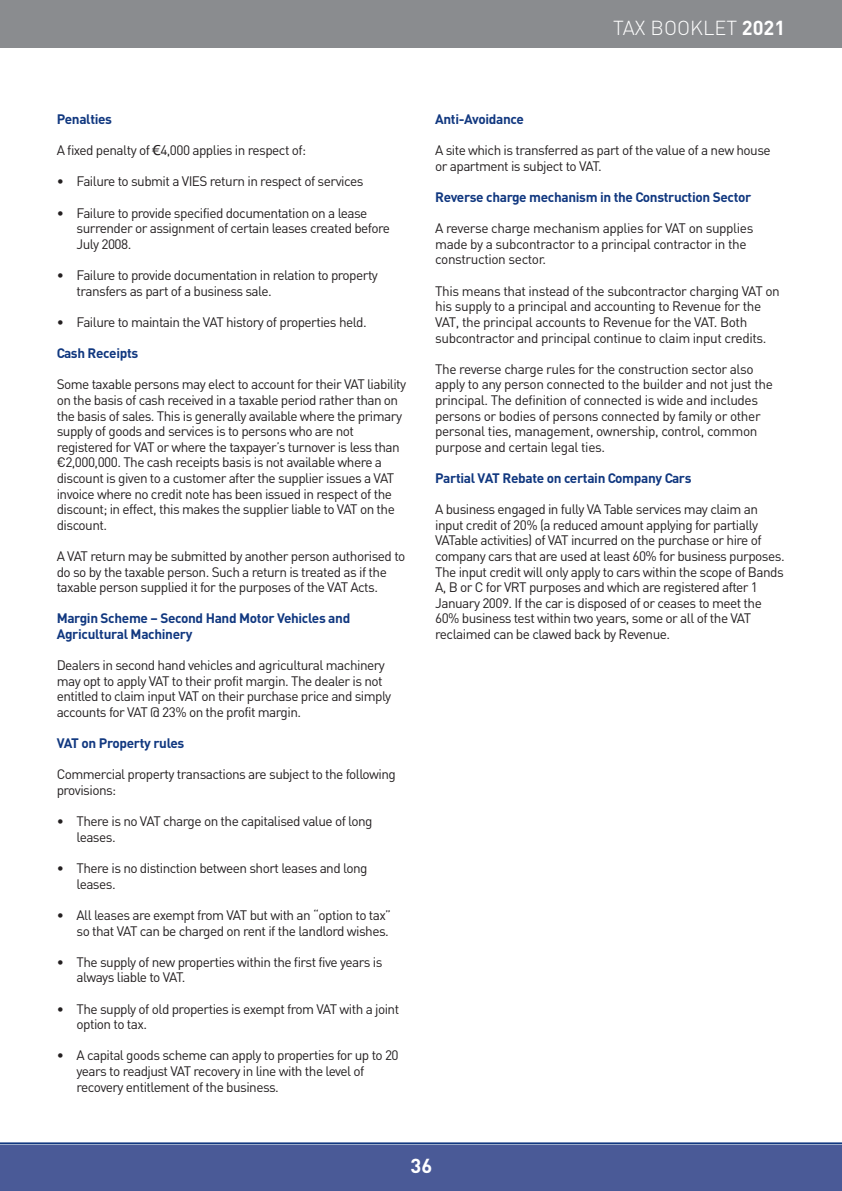
<style>
.page{position:relative;width:842px;height:1191px;background:#fff}
.page>*{position:absolute;margin:0;border:0;box-sizing:border-box;transform-origin:0 0}
.t1{font:300 20px "DIN";color:#fff}
.t2{font:700 20px "DIN";color:#fff}
.t3{font:13.6px/15.6px "DIN";letter-spacing:-.04em;color:#231f20}
.t4{font:700 13.6px/15.6px "DIN";letter-spacing:-.025em;color:#113880}
.s1{font-weight:700}
.s2{font-family:"Lucida Grande"}
</style>
<div class="page">
<hr style="left:0;top:1142px;width:842px;height:2px;background:#113880">
<div style="left:0;top:0;width:842px;height:47px;background:#8a8c8f"></div>
<div style="left:0;top:1145px;width:842px;height:46px;background:#4a5a97"></div>
<p class="t1" style="left:613px;top:21px;width:174px">TAX BOOKLET <span class="s1">2021</span></p>
<p class="t4" style="left:57px;top:113px;width:57px">Penalties</p>
<p class="t3" style="left:57px;top:144px;width:251px">A fixed penalty of <span class="s2">€</span>4,000 applies in respect of:</p>
<p class="t3" style="left:57px;top:175px;width:308px">• Failure to submit a VIES return in respect of services</p>
<p class="t3" style="left:77px;top:206px;width:315px;text-indent:-20px">• Failure to provide specified documentation on a lease surrender or assignment of certain leases created before<br>July 2008.</p>
<p class="t3" style="left:77px;top:269px;width:303px;text-indent:-20px">• Failure to provide documentation in relation to property transfers as part of a business sale.</p>
<p class="t3" style="left:57px;top:316px;width:312px">• Failure to maintain the VAT history of properties held.</p>
<p class="t4" style="left:57px;top:347px;width:83px">Cash Receipts</p>
<p class="t3" style="left:57px;top:378px;width:351px">Some taxable persons may elect to account for their VAT liability on the basis of cash received in a taxable period rather than on the basis of sales. This is generally available where the primary supply of goods and services is to persons who are not registered for VAT or where the taxpayer’s turnover is less than €2,000,000. The cash receipts basis is not available where a discount is given to a customer after the supplier issues a VAT invoice where no credit note has been issued in respect of the discount; in effect, this makes the supplier liable to VAT on the discount.</p>
<p class="t3" style="left:57px;top:550px;width:350px">A VAT return may be submitted by another person authorised to do so by the taxable person. Such a return is treated as if the taxable person supplied it for the purposes of the VAT Acts.</p>
<p class="t4" style="left:57px;top:612px;width:295px">Margin Scheme – Second Hand Motor Vehicles and<br>Agricultural Machinery</p>
<p class="t3" style="left:57px;top:659px;width:336px">Dealers in second hand vehicles and agricultural machinery may opt to apply VAT to their profit margin. The dealer is not entitled to claim input VAT on their purchase price and simply accounts for VAT @ 23% on the profit margin.</p>
<p class="t4" style="left:57px;top:737px;width:129px">VAT on Property rules</p>
<p class="t3" style="left:57px;top:768px;width:341px">Commercial property transactions are subject to the following provisions:</p>
<p class="t3" style="left:77px;top:815px;width:298px;text-indent:-20px">• There is no VAT charge on the capitalised value of long leases.</p>
<p class="t3" style="left:77px;top:862px;width:292px;text-indent:-20px">• There is no distinction between short leases and long leases.</p>
<p class="t3" style="left:57px;top:908px;width:336px;text-align:right">• All leases are exempt from VAT but with an “option to tax” so that VAT can be charged on rent if the landlord wishes.</p>
<p class="t3" style="left:77px;top:955px;width:307px;text-indent:-20px">• The supply of new properties within the first five years is always liable to VAT.</p>
<p class="t3" style="left:77px;top:1002px;width:324px;text-indent:-20px">• The supply of old properties is exempt from VAT with a joint option to tax.</p>
<p class="t3" style="left:77px;top:1049px;width:324px;text-indent:-20px">• A capital goods scheme can apply to properties for up to 20 years to readjust VAT recovery in line with the level of recovery entitlement of the business.</p>
<p class="t4" style="left:435px;top:113px;width:90px">Anti-Avoidance</p>
<p class="t3" style="left:435px;top:144px;width:337px">A site which is transferred as part of the value of a new house or apartment is subject to VAT.</p>
<p class="t4" style="left:435px;top:191px;width:318px">Reverse charge mechanism in the Construction Sector</p>
<p class="t3" style="left:435px;top:222px;width:320px">A reverse charge mechanism applies for VAT on supplies made by a subcontractor to a principal contractor in the construction sector.</p>
<p class="t3" style="left:435px;top:284px;width:346px">This means that instead of the subcontractor charging VAT on his supply to a principal and accounting to Revenue for the VAT, the principal accounts to Revenue for the VAT. Both subcontractor and principal continue to claim input credits.</p>
<p class="t3" style="left:435px;top:362px;width:339px">The reverse charge rules for the construction sector also apply to any person connected to the builder and not just the principal. The definition of connected is wide and includes persons or bodies of persons connected by family or other personal ties, management, ownership, control, common purpose and certain legal ties.</p>
<p class="t4" style="left:435px;top:471px;width:258px">Partial VAT Rebate on certain Company Cars</p>
<p class="t3" style="left:435px;top:503px;width:351px">A business engaged in fully VA Table services may claim an input credit of 20% (a reduced amount applying for partially VATable activities) of VAT incurred on the purchase or hire of company cars that are used at least 60% for business purposes.<br>The input credit will only apply to cars within the scope of Bands A, B or C for VRT purposes and which are registered after 1<br>January 2009. If the car is disposed of or ceases to meet the 60% business test within two years, some or all of the VAT reclaimed can be clawed back by Revenue.</p>
<p class="t2" style="left:410px;top:1159px;width:23px">36</p>
</div>
